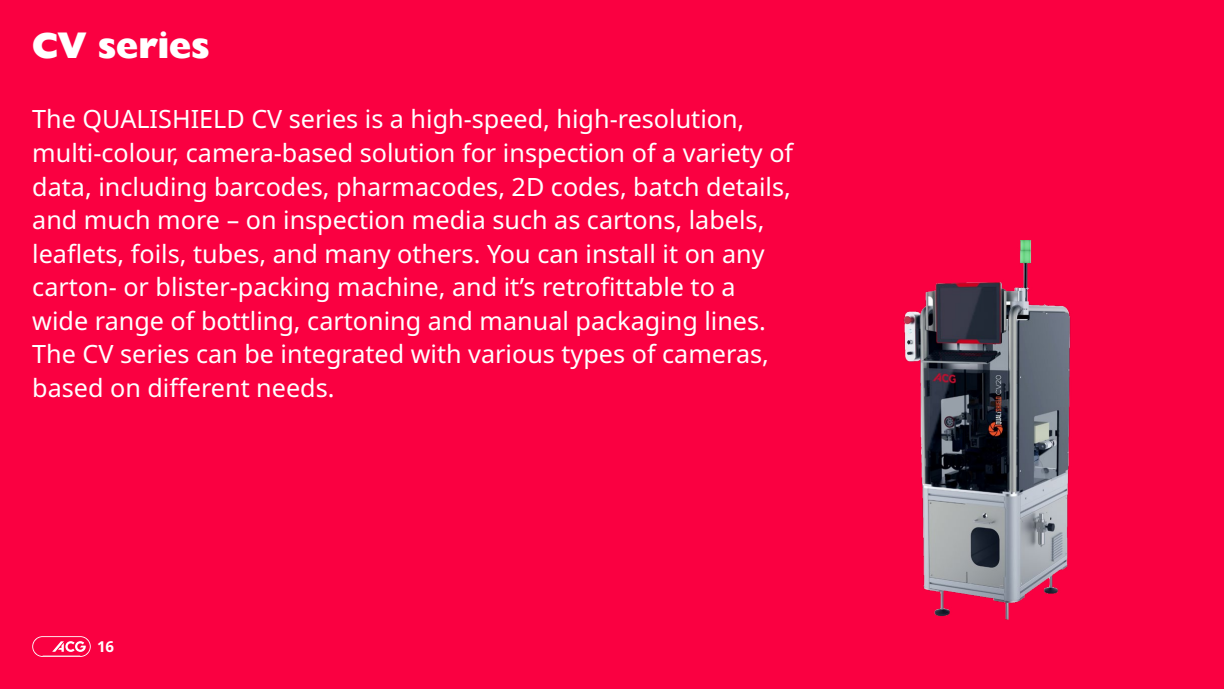
<style>
.page{position:relative;width:1224px;height:689px;background:#fff}
.page>*{position:absolute;margin:0;border:0;box-sizing:border-box;transform-origin:0 0}
.t1{font:800 37px "Humanist 521 BT";color:#fff}
.t2{font:25.2px/33.6px "Noto Sans";color:#fff}
.t3{font:700 15px "Noto Sans";color:#fff}
</style>
<div class="page">
<div style="left:0;top:0;width:1224px;height:688px;background:#fa0041"></div>
<svg style="left:32px;top:636px;width:59px;height:20px"></svg>
<div style="left:33px;top:637px;width:57px;height:19px;background:#fa0041;border-radius:9px"></div>
<svg style="left:53px;top:641px;width:33px;height:10px"></svg>
<hr style="left:43px;top:655px;width:37px;height:1px;background:#f9d1d7">
<img style="left:903px;top:240px;width:168px;height:380px">
<h1 class="t1" style="left:32px;top:22px;width:179px">CV series</h1>
<p class="t2" style="left:32px;top:103px;width:763px">The QUALISHIELD CV series is a high-speed, high-resolution, multi-colour, camera-based solution for inspection of a variety of data, including barcodes, pharmacodes, 2D codes, batch details, and much more – on inspection media such as cartons, labels, leaflets, foils, tubes, and many others. You can install it on any carton- or blister-packing machine, and it’s retrofittable to a wide range of bottling, cartoning and manual packaging lines.<br>The CV series can be integrated with various types of cameras, based on different needs.</p>
<p class="t3" style="left:97px;top:638px;width:18px">16</p>
</div>
